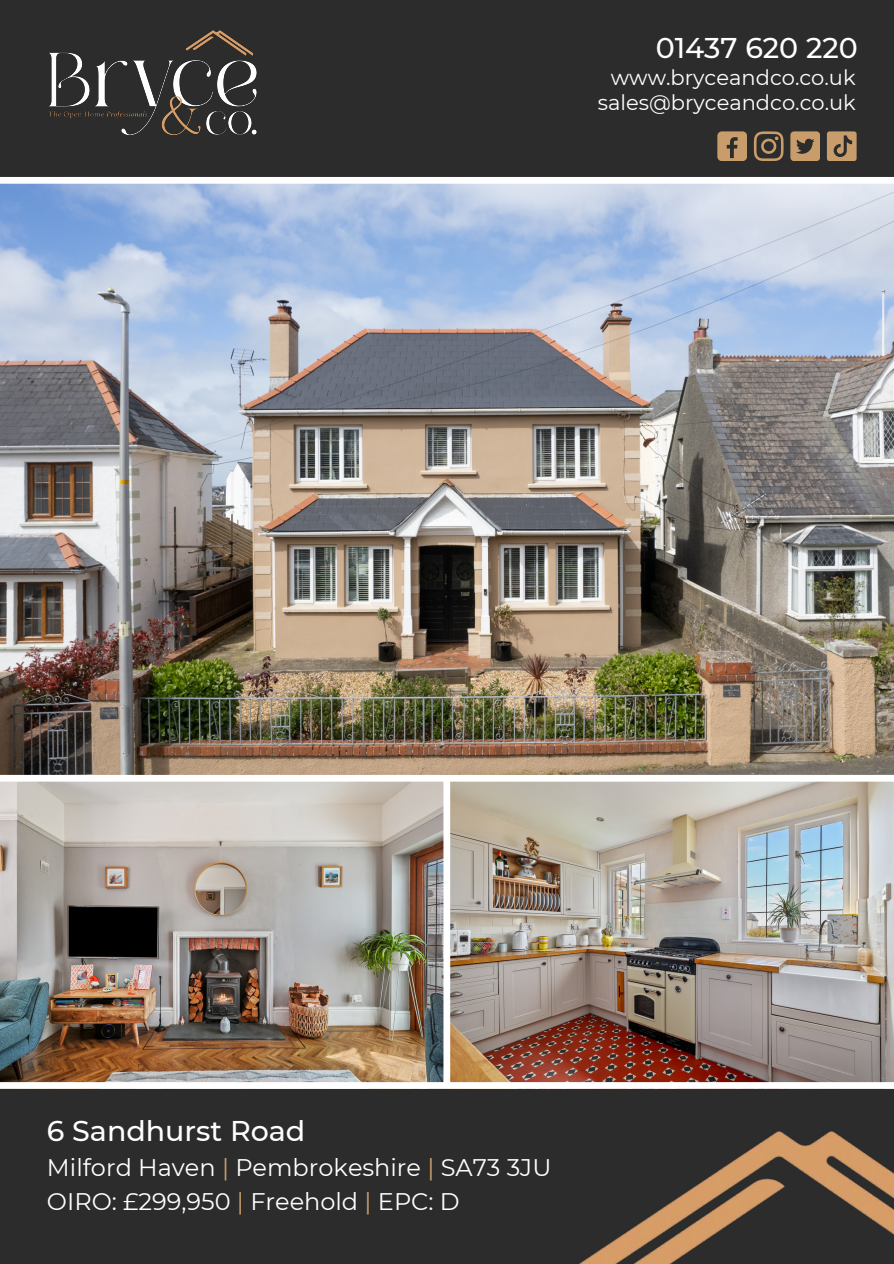
<style>
.page{position:relative;width:894px;height:1264px;background:#fff}
.page>*{position:absolute;margin:0;border:0;box-sizing:border-box;transform-origin:0 0}
.t1{font:500 28.5px "Montserrat";color:#fff}
.t2{font:24px "Montserrat";color:#fff}
.t3{font:21px "Montserrat";color:#fff}
.s1{color:#c99c6b}
</style>
<div class="page">
<div style="left:0;top:0;width:893px;height:1263px;background:#2c2c2c"></div>
<img style="left:0;top:184px;width:893px;height:898px">
<div style="left:0;top:775px;width:893px;height:6px;background:#fff"></div>
<div style="left:443px;top:778px;width:7px;height:307px;background:#fff"></div>
<div style="left:0;top:1082px;width:893px;height:6px;background:#fff"></div>
<img style="left:47px;top:30px;width:220px;height:156px">
<img style="left:580px;top:1131px;width:313px;height:132px">
<div style="left:0;top:177px;width:893px;height:7px;background:#fff"></div>
<div style="left:717px;top:131px;width:29px;height:30px;background:#c99c6b;border-radius:5px"></div>
<svg style="left:726px;top:137px;width:11px;height:21px"></svg>
<div style="left:790px;top:131px;width:29px;height:30px;background:#c99c6b;border-radius:4px"></div>
<svg style="left:796px;top:139px;width:18px;height:15px"></svg>
<svg style="left:753px;top:131px;width:30px;height:30px"></svg>
<svg style="left:826px;top:131px;width:30px;height:30px"></svg>
<p class="t1" style="left:655px;top:30px;width:203px">01437 620 220</p>
<p class="t3" style="left:597px;top:89px;width:259px">sales@bryceandco.co.uk</p>
<p class="t3" style="left:610px;top:64px;width:246px">www.bryceandco.co.uk</p>
<p class="t1" style="left:47px;top:1113px;width:260px">6 Sandhurst Road</p>
<h1 class="t2" style="left:47px;top:1152px;width:505px">Milford Haven <span class="s1">|</span> Pembrokeshire <span class="s1">|</span> SA73 3JU</h1>
<p class="t2" style="left:47px;top:1187px;width:414px">OIRO: £299,950 <span class="s1">|</span> Freehold <span class="s1">|</span> EPC: D</p>
</div>
